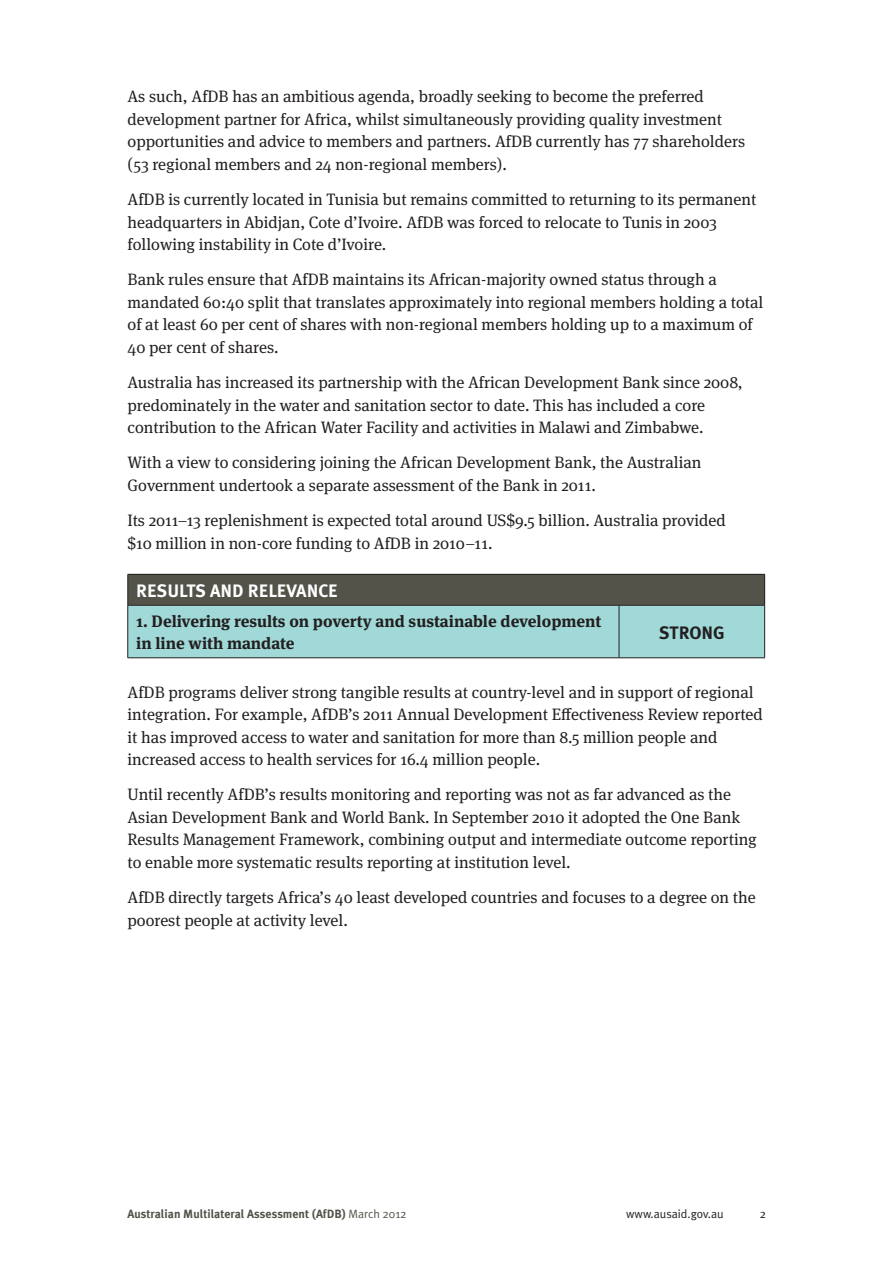
<style>
.page{position:relative;width:893px;height:1263px;background:#fff}
.page>*{position:absolute;margin:0;border:0;box-sizing:border-box;transform-origin:0 0}
._08a__TABLE_HEADING{font:700 18px "Meta Plus";color:#fff}
._08bbbb_RIGHT_COLUMN{font:700 18px "Meta Plus";color:#231f20}
._04__BODY_TEXT{font:16.5px/22.5px "Meta Serif OT";color:#231f20}
._04__BODY_TEXT-2{font:700 16.5px/22.5px "Meta Serif OT";color:#231f20}
.t1{font:700 12px "Meta Plus";color:#53534a}
.t2{font:12px "Meta Plus Normal";color:#231f20}
.t3{font:12px "Meta Serif OT";color:#231f20}
.s1{font-family:"Meta Plus Normal";font-weight:400}
</style>
<div class="page">
<div style="left:128px;top:574px;width:637px;height:31px;background:#53534a"></div>
<div style="left:128px;top:606px;width:636px;height:51px;background:#a0d9d7"></div>
<hr style="left:128px;top:574px;width:491px;height:1px;background:#231f20">
<hr style="left:127px;top:574px;width:1px;height:31px;background:#231f20">
<hr style="left:619px;top:574px;width:146px;height:1px;background:#231f20">
<hr style="left:619px;top:605px;width:1px;height:53px;background:#231f20">
<hr style="left:764px;top:574px;width:1px;height:31px;background:#231f20">
<hr style="left:128px;top:605px;width:491px;height:1px;background:#231f20">
<hr style="left:127px;top:605px;width:1px;height:53px;background:#231f20">
<hr style="left:619px;top:605px;width:146px;height:1px;background:#231f20">
<hr style="left:764px;top:605px;width:1px;height:53px;background:#231f20">
<hr style="left:128px;top:657px;width:491px;height:1px;background:#231f20">
<hr style="left:619px;top:657px;width:146px;height:1px;background:#231f20">
<p class="_04__BODY_TEXT" style="left:128px;top:86px;width:619px">As such, AfDB has an ambitious agenda, broadly seeking to become the preferred development partner for Africa, whilst simultaneously providing quality investment opportunities and advice to members and partners. AfDB currently has 77 shareholders (53 regional members and 24 non-regional members).</p>
<p class="_04__BODY_TEXT" style="left:128px;top:188px;width:630px">AfDB is currently located in Tunisia but remains committed to returning to its permanent headquarters in Abidjan, Cote d’Ivoire. AfDB was forced to relocate to Tunis in 2003 following instability in Cote d’Ivoire.</p>
<p class="_04__BODY_TEXT" style="left:128px;top:269px;width:637px">Bank rules ensure that AfDB maintains its African-majority owned status through a mandated 60:40 split that translates approximately into regional members holding a total of at least 60 per cent of shares with non-regional members holding up to a maximum of 40 per cent of shares.</p>
<p class="_04__BODY_TEXT" style="left:128px;top:372px;width:617px">Australia has increased its partnership with the African Development Bank since 2008, predominately in the water and sanitation sector to date. This has included a core contribution to the African Water Facility and activities in Malawi and Zimbabwe.</p>
<p class="_04__BODY_TEXT" style="left:128px;top:452px;width:575px">With a view to considering joining the African Development Bank, the Australian<br>Government undertook a separate assessment of the Bank in 2011.</p>
<p class="_04__BODY_TEXT" style="left:128px;top:510px;width:600px">Its 2011–13 replenishment is expected total around US$9.5 billion. Australia provided $10 million in non-core funding to AfDB in 2010–11.</p>
<p class="_08a__TABLE_HEADING" style="left:136px;top:580px;width:203px">RESULTS AND RELEVANCE</p>
<p class="_04__BODY_TEXT-2" style="left:136px;top:610px;width:467px">1. Delivering results on poverty and sustainable development in line with mandate</p>
<p class="_08bbbb_RIGHT_COLUMN" style="left:659px;top:622px;width:67px">STRONG</p>
<p class="_04__BODY_TEXT" style="left:128px;top:681px;width:637px">AfDB programs deliver strong tangible results at country-level and in support of regional integration. For example, AfDB’s 2011 Annual Development Effectiveness Review reported it has improved access to water and sanitation for more than 8.5 million people and increased access to health services for 16.4 million people.</p>
<p class="_04__BODY_TEXT" style="left:128px;top:784px;width:631px">Until recently AfDB’s results monitoring and reporting was not as far advanced as the Asian Development Bank and World Bank. In September 2010 it adopted the One Bank Results Management Framework, combining output and intermediate outcome reporting to enable more systematic results reporting at institution level.</p>
<p class="_04__BODY_TEXT" style="left:128px;top:886px;width:630px">AfDB directly targets Africa’s 40 least developed countries and focuses to a degree on the poorest people at activity level.</p>
<p class="t1" style="left:128px;top:1207px;width:281px">Australian Multilateral Assessment (AfDB) <span class="s1">March 2012</span></p>
<p class="t2" style="left:626px;top:1207px;width:99px">www.ausaid.gov.au</p>
<p class="t3" style="left:760px;top:1207px;width:7px">2</p>
</div>
